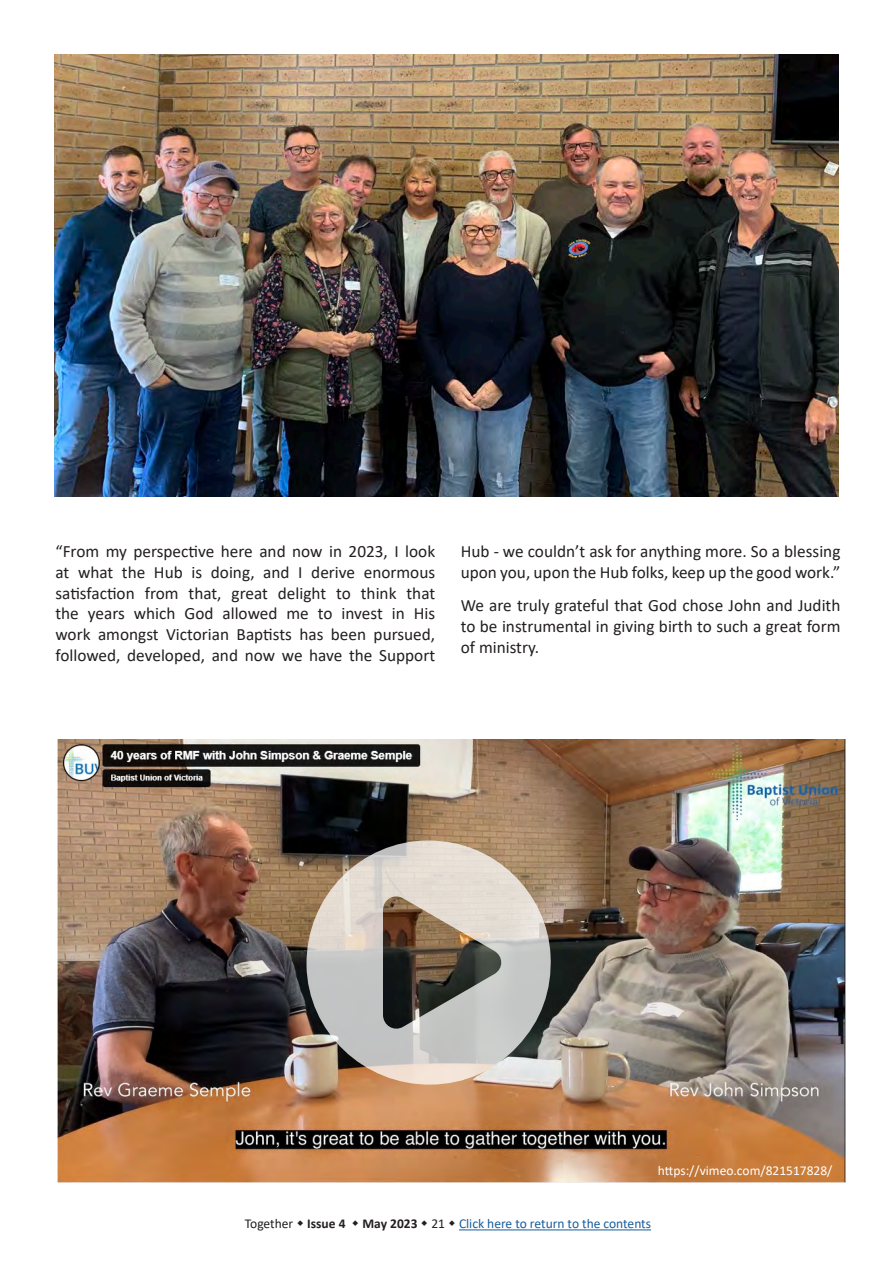
<style>
.page{position:relative;width:893px;height:1263px;background:#fff}
.page>*{position:absolute;margin:0;border:0;box-sizing:border-box;transform-origin:0 0}
.Article_paragraph{font:17.25px/20.7px "Calibri";color:#231f20;text-align:justify}
.t1{font:13.5px "Calibri";color:#175d9e}
.Sub_Contents{font:13.5px "Calibri";color:#fff}
.t2{font:13.5px "Calibri";color:#231f20}
.s1{font-weight:700}
.s2{font-weight:700;color:#231f20}
.s3{color:#231f20}
</style>
<div class="page">
<hr style="left:459px;top:1229px;width:192px;height:1px;background:#175d9e">
<img style="left:54px;top:54px;width:785px;height:443px">
<img style="left:57px;top:739px;width:789px;height:443px">
<svg style="left:306px;top:840px;width:245px;height:244px;background:#ada59b"></svg>
<p class="Article_paragraph" style="left:55px;top:541px;width:381px">“From my perspective here and now in 2023, I look at what the Hub is doing, and I derive enormous satisfaction from that, great delight to think that the years which God allowed me to invest in His work amongst Victorian Baptists has been pursued, followed, developed, and now we have the Support</p>
<p class="Article_paragraph" style="left:461px;top:541px;width:381px">Hub - we couldn’t ask for anything more. So a blessing upon you, upon the Hub folks, keep up the good work.”</p>
<p class="Article_paragraph" style="left:461px;top:595px;width:381px">We are truly grateful that God chose John and Judith to be instrumental in giving birth to such a great form of ministry.</p>
<p class="Sub_Contents" style="left:658px;top:1161px;width:176px">https://vimeo.com/821517828/</p>
<p class="t2" style="left:245px;top:1214px;width:102px">Together <span class="s1">Issue 4</span></p>
<p class="t1" style="left:362px;top:1214px;width:290px"><span class="s2">May 2023</span> <span class="s3">21</span> Click here to return to the contents</p>
</div>
